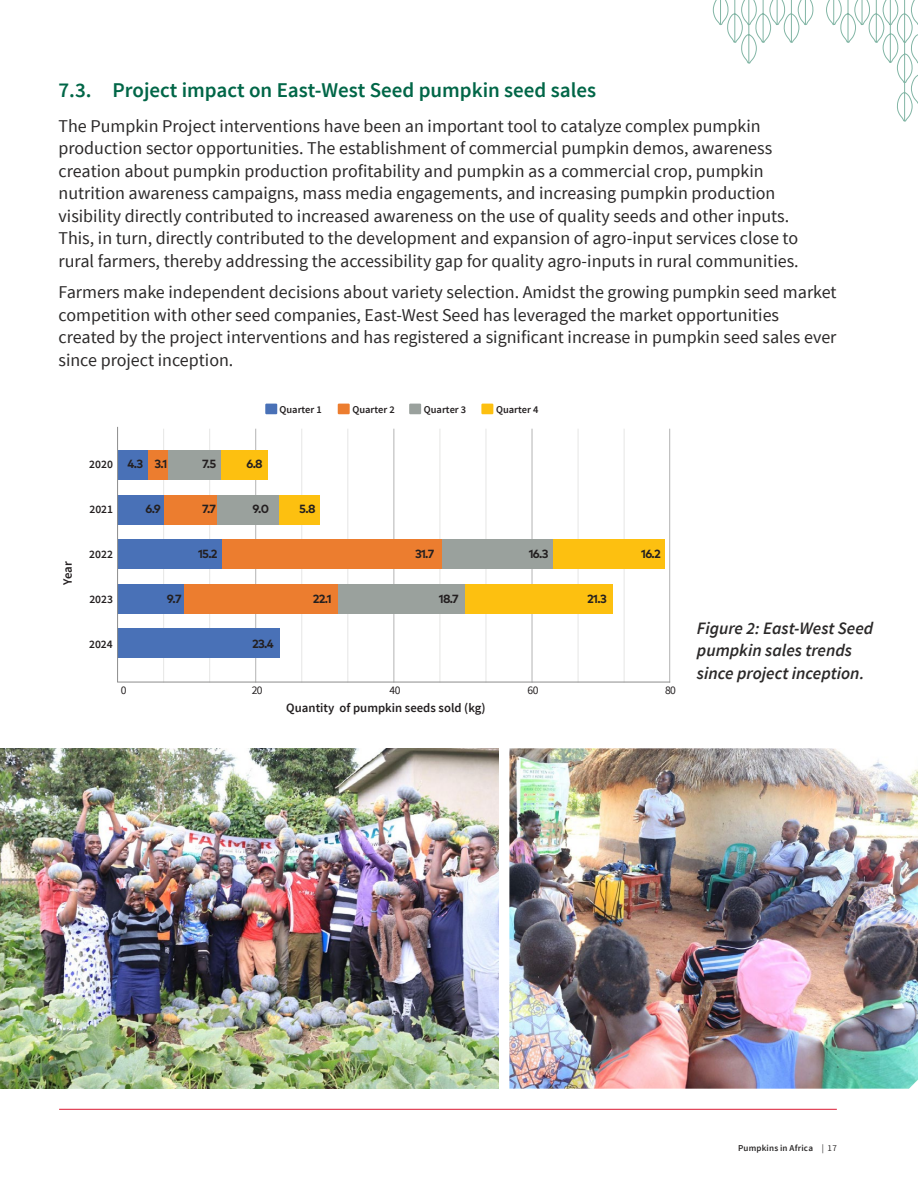
<style>
.page{position:relative;width:918px;height:1188px;background:#fff}
.page>*{position:absolute;margin:0;border:0;box-sizing:border-box;transform-origin:0 0}
.t1{font:600 21px "Source Sans Pro";color:#006647}
.t2{font:18px/22.5px "Source Sans Pro";color:#2b2929}
.t3{font:italic 600 17.4px/22.5px "Source Sans Pro";color:#2b2929}
.t4{font:600 12.75px "Source Sans Pro";color:#231f20}
.t5{font:700 11.85px "Mark Pro";letter-spacing:-.06em;color:#231f20}
.t6{font:600 11.55px "Source Sans Pro";color:#231f20}
.t7{font:11.55px "Source Sans Pro";letter-spacing:-.06em;color:#231f20}
.t8{font:600 10.35px "Source Sans Pro";color:#231f20}
.t9{font:600 9px "Source Sans Pro";letter-spacing:.02em;color:#2b2929}
.s1{font-weight:400}
</style>
<div class="page">
<hr style="left:59px;top:1109px;width:778px;height:1px;background:#da1931">
<svg style="left:713px;top:0;width:205px;height:122px"></svg>
<svg style="left:117px;top:403px;width:554px;height:280px"></svg>
<div style="left:265px;top:404px;width:12px;height:10px;background:#4971b7"></div>
<div style="left:338px;top:404px;width:12px;height:10px;background:#ec7d2f"></div>
<div style="left:409px;top:404px;width:12px;height:10px;background:#9aa19d"></div>
<div style="left:481px;top:404px;width:12px;height:10px;background:#fdc010"></div>
<hr style="left:669px;top:429px;width:1px;height:254px;background:#b3b3b3">
<hr style="left:163px;top:429px;width:1px;height:254px;background:#e6e6e5">
<hr style="left:209px;top:429px;width:1px;height:254px;background:#e6e6e5">
<hr style="left:255px;top:429px;width:1px;height:254px;background:#b3b3b3">
<hr style="left:301px;top:429px;width:1px;height:254px;background:#e6e6e5">
<hr style="left:348px;top:429px;width:1px;height:254px;background:#e6e6e5">
<hr style="left:394px;top:429px;width:1px;height:254px;background:#b3b3b3">
<hr style="left:440px;top:429px;width:1px;height:254px;background:#e6e6e5">
<hr style="left:486px;top:429px;width:1px;height:254px;background:#e6e6e5">
<hr style="left:532px;top:429px;width:1px;height:254px;background:#b3b3b3">
<hr style="left:578px;top:429px;width:1px;height:254px;background:#e6e6e5">
<hr style="left:624px;top:429px;width:1px;height:254px;background:#e6e6e5">
<div style="left:147px;top:451px;width:21px;height:29px;background:#ec7d2f"></div>
<div style="left:118px;top:451px;width:29px;height:29px;background:#4971b7"></div>
<div style="left:221px;top:451px;width:46px;height:29px;background:#fdc010"></div>
<div style="left:168px;top:451px;width:53px;height:29px;background:#9aa19d"></div>
<div style="left:164px;top:495px;width:54px;height:29px;background:#ec7d2f"></div>
<div style="left:118px;top:495px;width:46px;height:29px;background:#4971b7"></div>
<div style="left:218px;top:495px;width:61px;height:29px;background:#9aa19d"></div>
<div style="left:279px;top:495px;width:41px;height:29px;background:#fdc010"></div>
<div style="left:118px;top:540px;width:105px;height:29px;background:#4971b7"></div>
<div style="left:223px;top:540px;width:219px;height:29px;background:#ec7d2f"></div>
<div style="left:442px;top:540px;width:112px;height:29px;background:#9aa19d"></div>
<div style="left:554px;top:540px;width:111px;height:29px;background:#fdc010"></div>
<div style="left:184px;top:584px;width:154px;height:29px;background:#ec7d2f"></div>
<div style="left:118px;top:584px;width:66px;height:29px;background:#4971b7"></div>
<div style="left:338px;top:584px;width:127px;height:29px;background:#9aa19d"></div>
<div style="left:465px;top:584px;width:148px;height:29px;background:#fdc010"></div>
<div style="left:118px;top:628px;width:162px;height:30px;background:#4971b7"></div>
<hr style="left:117px;top:427px;width:1px;height:255px;background:#8c8c8c">
<hr style="left:117px;top:682px;width:553px;height:1px;background:#8c8c8c">
<img style="left:509px;top:748px;width:409px;height:341px">
<img style="left:0;top:748px;width:499px;height:341px">
<p class="t1" style="left:59px;top:77px;width:539px">7.3. Project impact on East-West Seed pumpkin seed sales</p>
<p class="t2" style="left:59px;top:115px;width:742px">The Pumpkin Project interventions have been an important tool to catalyze complex pumpkin production sector opportunities. The establishment of commercial pumpkin demos, awareness creation about pumpkin production profitability and pumpkin as a commercial crop, pumpkin nutrition awareness campaigns, mass media engagements, and increasing pumpkin production visibility directly contributed to increased awareness on the use of quality seeds and other inputs.<br>This, in turn, directly contributed to the development and expansion of agro-input services close to rural farmers, thereby addressing the accessibility gap for quality agro-inputs in rural communities.</p>
<p class="t2" style="left:59px;top:281px;width:780px">Farmers make independent decisions about variety selection. Amidst the growing pumpkin seed market competition with other seed companies, East-West Seed has leveraged the market opportunities created by the project interventions and has registered a significant increase in pumpkin seed sales ever since project inception.</p>
<p class="t8" style="left:279px;top:403px;width:44px">Quarter 1</p>
<p class="t8" style="left:352px;top:403px;width:44px">Quarter 2</p>
<p class="t8" style="left:424px;top:403px;width:44px">Quarter 3</p>
<p class="t8" style="left:496px;top:403px;width:44px">Quarter 4</p>
<p class="t4" style="left:60px;top:585px;width:25px;rotate:-90deg">Year</p>
<p class="t6" style="left:89px;top:457px;width:25px">2020</p>
<p class="t6" style="left:89px;top:502px;width:25px">2021</p>
<p class="t6" style="left:89px;top:547px;width:25px">2022</p>
<p class="t6" style="left:89px;top:592px;width:25px">2023</p>
<p class="t6" style="left:89px;top:637px;width:25px">2024</p>
<p class="t5" style="left:128px;top:455px;width:41px">4.3 3.1</p>
<p class="t5" style="left:202px;top:455px;width:16px">7.5</p>
<p class="t5" style="left:246px;top:455px;width:18px">6.8</p>
<p class="t5" style="left:146px;top:500px;width:17px">6.9</p>
<p class="t5" style="left:202px;top:500px;width:15px">7.7</p>
<p class="t5" style="left:253px;top:500px;width:18px">9.0</p>
<p class="t5" style="left:299px;top:500px;width:18px">5.8</p>
<p class="t5" style="left:198px;top:545px;width:21px">15.2</p>
<p class="t5" style="left:415px;top:545px;width:21px">31.7</p>
<p class="t5" style="left:529px;top:545px;width:21px">16.3</p>
<p class="t5" style="left:641px;top:545px;width:21px">16.2</p>
<p class="t5" style="left:167px;top:590px;width:16px">9.7</p>
<p class="t5" style="left:252px;top:635px;width:23px">23.4</p>
<p class="t5" style="left:313px;top:590px;width:20px">22.1</p>
<p class="t5" style="left:439px;top:590px;width:21px">18.7</p>
<p class="t5" style="left:587px;top:590px;width:21px">21.3</p>
<p class="t7" style="left:121px;top:683px;width:7px">0</p>
<p class="t7" style="left:390px;top:683px;width:12px">40</p>
<p class="t4" style="left:286px;top:699px;width:201px">Quantity of pumpkin seeds sold (kg)</p>
<p class="t7" style="left:252px;top:683px;width:12px">20</p>
<p class="t7" style="left:528px;top:683px;width:12px">60</p>
<p class="t7" style="left:665px;top:683px;width:12px">80</p>
<p class="t3" style="left:697px;top:617px;width:178px">Figure 2: East-West Seed pumpkin sales trends since project inception.</p>
<p class="t9" style="left:738px;top:1143px;width:100px">Pumpkins in Africa <span class="s1">| 17</span></p>
</div>
